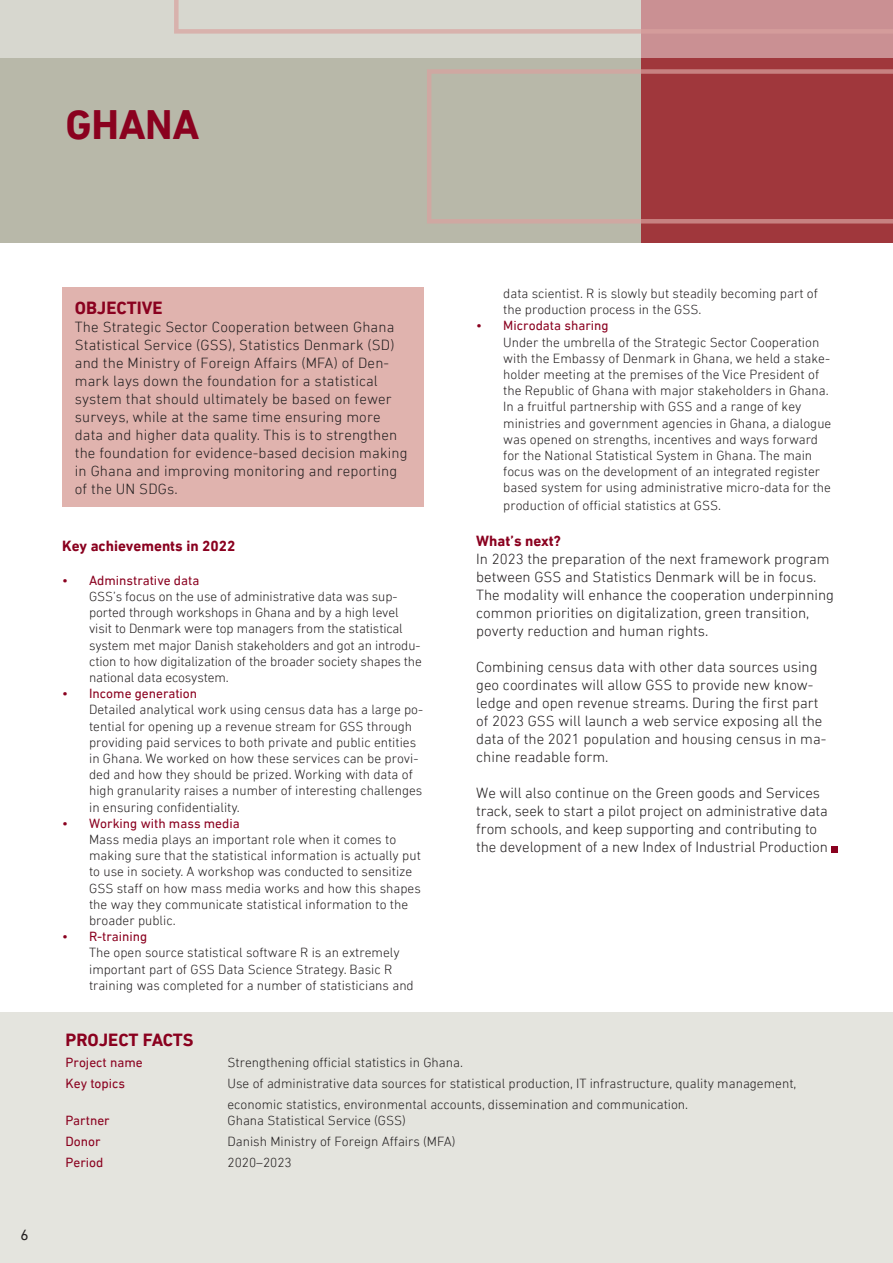
<style>
.page{position:relative;width:893px;height:1263px;background:#fff}
.page>*{position:absolute;margin:0;border:0;box-sizing:border-box;transform-origin:0 0}
.t1{font:700 42px "DIN Next LT Pro";letter-spacing:-.01em;color:#8a011f}
.t2{font:700 18px "DIN Next LT Pro";color:#8a011f}
.t3{font:300 15px/18px "DIN Next LT Pro";color:#231f20}
.t4{font:700 15px "DIN Next LT Pro";color:#8a011f}
.t5{font:15px "DIN Next LT Pro";color:#231f20}
.t6{font:300 13.5px/16.2px "DIN Next LT Pro";color:#231f20}
.t7{font:13.5px "DIN Next LT Pro";color:#8a011f}
.s1{font-weight:400;color:#8a011f}
</style>
<div class="page">
<div style="left:0;top:1012px;width:893px;height:251px;background:#e4e4de"></div>
<div style="left:831px;top:846px;width:7px;height:6px;background:#8a011f"></div>
<div style="left:0;top:0;width:893px;height:242px;background:#b8b8a9"></div>
<div style="left:641px;top:0;width:252px;height:242px;background:#a0373c"></div>
<svg style="left:0;top:0;width:893px;height:57px;background:#d4c7c1"></svg>
<svg style="left:427px;top:69px;width:466px;height:155px"></svg>
<svg style="left:174px;top:0;width:719px;height:34px;background:#d2bbb7"></svg>
<div style="left:62px;top:288px;width:362px;height:219px;background:#e0b3ae"></div>
<p class="t1" style="left:65px;top:100px;width:135px">GHANA</p>
<p class="t5" style="left:20px;top:1227px;width:10px">6</p>
<p class="t2" style="left:75px;top:297px;width:89px">OBJECTIVE</p>
<p class="t3" style="left:75px;top:318px;width:334px">The Strategic Sector Cooperation between Ghana Statistical Service (GSS), Statistics Denmark (SD) and the Ministry of Foreign Affairs (MFA) of Den&shy;mark lays down the foundation for a statistical system that should ultimately be based on fewer surveys, while at the same time ensuring more data and higher data quality. This is to strengthen the foundation for evidence-based decision making in Ghana and improving monitoring and reporting of the UN SDGs.</p>
<p class="t4" style="left:62px;top:537px;width:175px">Key achievements in 2022</p>
<p class="t6" style="left:89px;top:572px;width:334px;text-indent:-27px"><span class="s1">• Adminstrative data<br></span>GSS’s focus on the use of administrative data was sup&shy;ported through workshops in Ghana and by a high level visit to Denmark were top managers from the statistical system met major Danish stakeholders and got an introdu&shy;ction to how digitalization of the broader society shapes the national data ecosystem.</p>
<p class="t6" style="left:89px;top:685px;width:336px;text-indent:-27px"><span class="s1">• Income generation<br></span>Detailed analytical work using census data has a large po&shy;tential for opening up a revenue stream for GSS through providing paid services to both private and public entities in Ghana. We worked on how these services can be provi&shy;ded and how they should be prized. Working with data of high granularity raises a number of interesting challenges in ensuring confidentiality.</p>
<p class="t6" style="left:89px;top:815px;width:333px;text-indent:-27px"><span class="s1">• Working with mass media<br></span>Mass media plays an important role when it comes to making sure that the statistical information is actually put to use in society. A workshop was conducted to sensitize GSS staff on how mass media works and how this shapes the way they communicate statistical information to the broader public.</p>
<p class="t6" style="left:89px;top:928px;width:326px;text-indent:-27px"><span class="s1">• R-training<br></span>The open source statistical software R is an extremely important part of GSS Data Science Strategy. Basic R training was completed for a number of statisticians and</p>
<p class="t6" style="left:503px;top:285px;width:316px">data scientist. R is slowly but steadily becoming part of the production process in the GSS.</p>
<p class="t6" style="left:503px;top:318px;width:330px;text-indent:-27px"><span class="s1">• Microdata sharing<br></span>Under the umbrella of the Strategic Sector Cooperation with the Embassy of Denmark in Ghana, we held a stake&shy;holder meeting at the premises of the Vice President of the Republic of Ghana with major stakeholders in Ghana.<br>In a fruitful partnership with GSS and a range of key ministries and government agencies in Ghana, a dialogue was opened on strengths, incentives and ways forward for the National Statistical System in Ghana. The main focus was on the development of an integrated register based system for using administrative micro-data for the</p>
<p class="t6" style="left:503px;top:498px;width:219px">production of official statistics at GSS.</p>
<p class="t4" style="left:476px;top:532px;width:86px">What’s next?</p>
<p class="t3" style="left:476px;top:550px;width:359px">In 2023 the preparation of the next framework program between GSS and Statistics Denmark will be in focus.<br>The modality will enhance the cooperation underpinning common priorities on digitalization, green transition, poverty reduction and human rights.</p>
<p class="t3" style="left:476px;top:658px;width:352px">Combining census data with other data sources using geo coordinates will allow GSS to provide new know&shy;ledge and open revenue streams. During the first part of 2023 GSS will launch a web service exposing all the data of the 2021 population and housing census in ma&shy;chine readable form.</p>
<p class="t3" style="left:476px;top:784px;width:353px">We will also continue on the Green goods and Services track, seek to start a pilot project on administrative data from schools, and keep supporting and contributing to the development of a new Index of Industrial Production</p>
<p class="t2" style="left:65px;top:1029px;width:130px">PROJECT FACTS</p>
<p class="t7" style="left:65px;top:1054px;width:79px">Project name</p>
<p class="t6" style="left:227px;top:1054px;width:237px">Strengthening official statistics in Ghana.</p>
<p class="t7" style="left:65px;top:1075px;width:61px">Key topics</p>
<p class="t6" style="left:227px;top:1075px;width:570px">Use of administrative data sources for statistical production, IT infrastructure, quality management,</p>
<p class="t6" style="left:227px;top:1096px;width:462px">economic statistics, environmental accounts, dissemination and communication.</p>
<p class="t7" style="left:65px;top:1112px;width:46px">Partner</p>
<p class="t6" style="left:227px;top:1112px;width:180px">Ghana Statistical Service (GSS)</p>
<p class="t7" style="left:65px;top:1133px;width:37px">Donor</p>
<p class="t6" style="left:227px;top:1133px;width:229px">Danish Ministry of Foreign Affairs (MFA)</p>
<p class="t7" style="left:65px;top:1154px;width:40px">Period</p>
<p class="t6" style="left:227px;top:1154px;width:66px">2020–2023</p>
</div>
